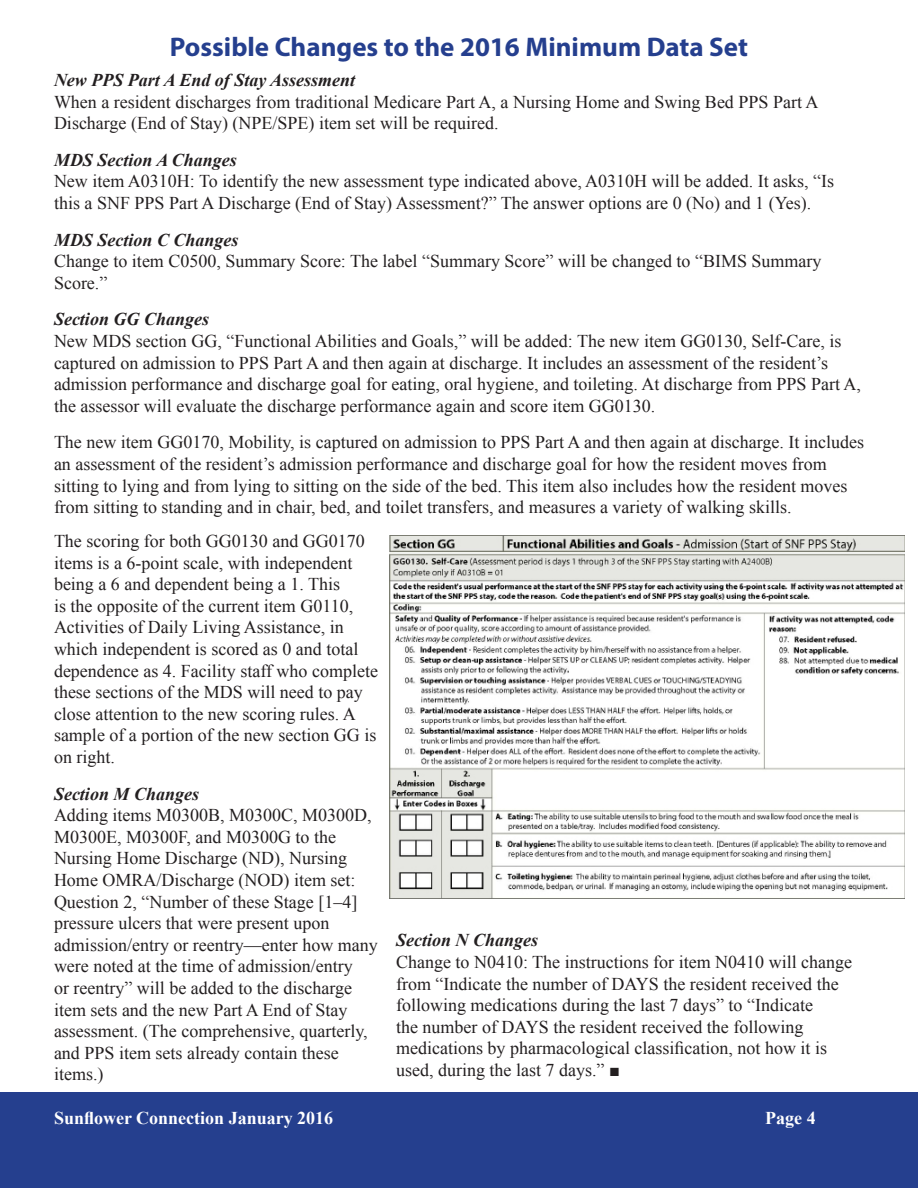
<style>
.page{position:relative;width:918px;height:1188px;background:#fff}
.page>*{position:absolute;margin:0;border:0;box-sizing:border-box;transform-origin:0 0}
.t1{font:700 27px "Myriad Pro";color:#253f8e}
.t2{font:18px/21.6px "Times New Roman";color:#231f20}
.t3{font:italic 700 18px "Times New Roman";color:#231f20}
.t4{font:700 18px "Times New Roman";color:#fff}
</style>
<div class="page">
<div style="left:0;top:1092px;width:918px;height:96px;background:#253f8e"></div>
<img style="left:389px;top:535px;width:516px;height:364px">
<p class="t1" style="left:170px;top:30px;width:580px">Possible Changes to the 2016 Minimum Data Set</p>
<p class="t3" style="left:54px;top:67px;width:303px">New PPS Part A End of Stay Assessment</p>
<p class="t2" style="left:54px;top:90px;width:766px">When a resident discharges from traditional Medicare Part A, a Nursing Home and Swing Bed PPS Part A<br>Discharge (End of Stay) (NPE/SPE) item set will be required.</p>
<p class="t3" style="left:54px;top:147px;width:184px">MDS Section A Changes</p>
<p class="t2" style="left:54px;top:170px;width:782px">New item A0310H: To identify the new assessment type indicated above, A0310H will be added. It asks, “Is this a SNF PPS Part A Discharge (End of Stay) Assessment?” The answer options are 0 (No) and 1 (Yes).</p>
<p class="t3" style="left:54px;top:227px;width:186px">MDS Section C Changes</p>
<p class="t2" style="left:54px;top:250px;width:769px">Change to item C0500, Summary Score: The label “Summary Score” will be changed to “BIMS Summary<br>Score.”</p>
<p class="t3" style="left:54px;top:307px;width:157px">Section GG Changes</p>
<p class="t2" style="left:54px;top:330px;width:809px">New MDS section GG, “Functional Abilities and Goals,” will be added: The new item GG0130, Self-Care, is captured on admission to PPS Part A and then again at discharge. It includes an assessment of the resident’s admission performance and discharge goal for eating, oral hygiene, and toileting. At discharge from PPS Part A, the assessor will evaluate the discharge performance again and score item GG0130.</p>
<p class="t2" style="left:54px;top:431px;width:812px">The new item GG0170, Mobility, is captured on admission to PPS Part A and then again at discharge. It includes an assessment of the resident’s admission performance and discharge goal for how the resident moves from sitting to lying and from lying to sitting on the side of the bed. This item also includes how the resident moves from sitting to standing and in chair, bed, and toilet transfers, and measures a variety of walking skills.</p>
<p class="t2" style="left:54px;top:530px;width:326px">The scoring for both GG0130 and GG0170 items is a 6-point scale, with independent being a 6 and dependent being a 1. This<br>is the opposite of the current item G0110, Activities of Daily Living Assistance, in which independent is scored as 0 and total dependence as 4. Facility staff who complete these sections of the MDS will need to pay close attention to the new scoring rules. A sample of a portion of the new section GG is on right.</p>
<p class="t3" style="left:54px;top:781px;width:147px">Section M Changes</p>
<p class="t2" style="left:54px;top:804px;width:325px">Adding items M0300B, M0300C, M0300D, M0300E, M0300F, and M0300G to the Nursing Home Discharge (ND), Nursing Home OMRA/Discharge (NOD) item set:<br>Question 2, “Number of these Stage [1–4] pressure ulcers that were present upon admission/entry or reentry—enter how many were noted at the time of admission/entry<br>or reentry” will be added to the discharge item sets and the new Part A End of Stay assessment. (The comprehensive, quarterly, and PPS item sets already contain these items.)</p>
<p class="t3" style="left:396px;top:928px;width:144px">Section N Changes</p>
<p class="t2" style="left:396px;top:951px;width:458px">Change to N0410: The instructions for item N0410 will change from “Indicate the number of DAYS the resident received the following medications during the last 7 days” to “Indicate<br>the number of DAYS the resident received the following medications by pharmacological classification, not how it is used, during the last 7 days.” ■</p>
<p class="t4" style="left:54px;top:1106px;width:281px">Sunflower Connection January 2016</p>
<p class="t4" style="left:765px;top:1106px;width:52px">Page 4</p>
</div>
